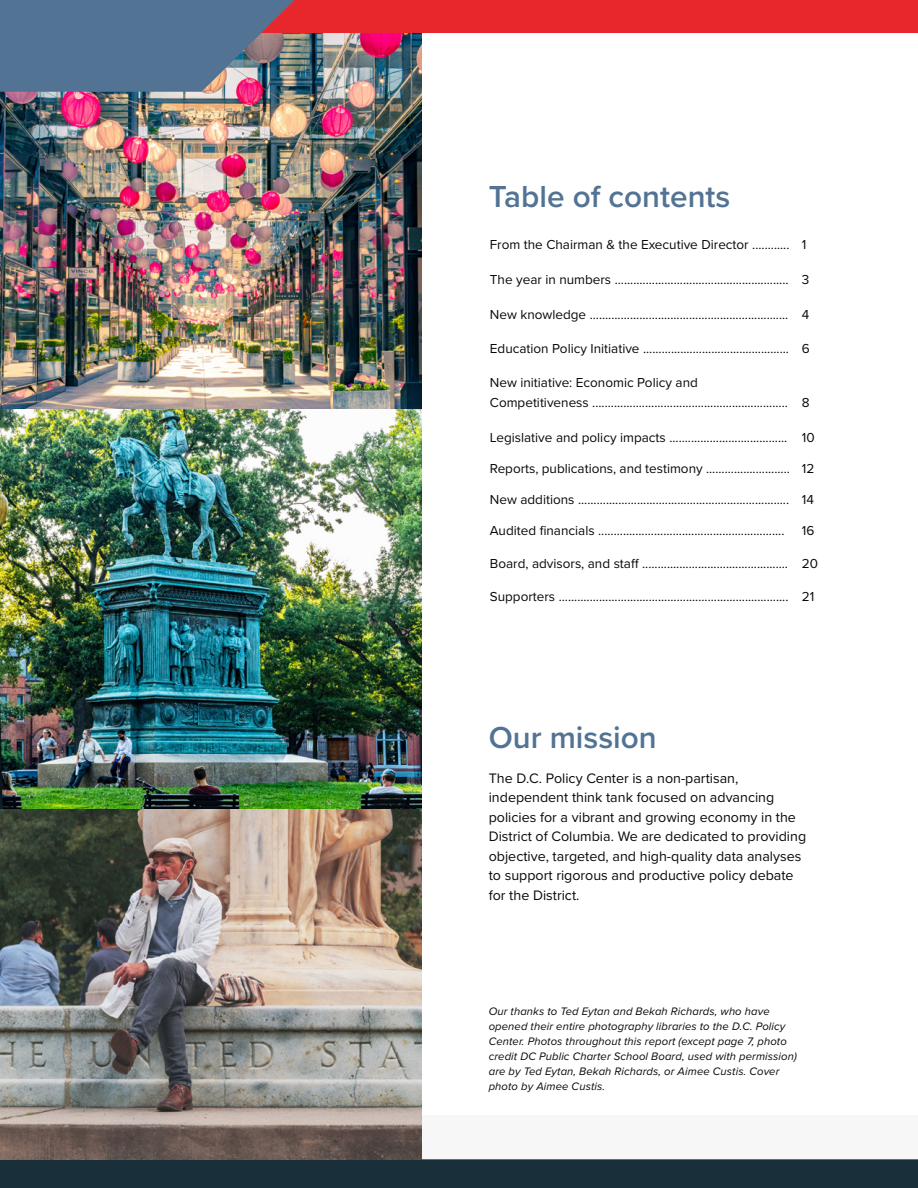
<style>
.page{position:relative;width:918px;height:1188px;background:#fff}
.page>*{position:absolute;margin:0;border:0;box-sizing:border-box;transform-origin:0 0}
.t1{font:600 31.5px "Proxima Nova";color:#527394}
.t2{font:14.25px/19.5px "Proxima Nova";color:#090909}
.t3{font:13.5px/19.5px "Proxima Nova";color:#090909}
.t4{font:italic 11.25px/15px "Proxima Nova";letter-spacing:.01em;color:#090909}
</style>
<div class="page">
<img style="left:0;top:408px;width:422px;height:401px">
<img style="left:0;top:32px;width:422px;height:376px">
<div style="left:0;top:1115px;width:918px;height:73px;background:#f7f7f8"></div>
<img style="left:0;top:809px;width:422px;height:351px">
<div style="left:0;top:0;width:918px;height:32px;background:#e8272c"></div>
<img style="left:0;top:0;width:363px;height:92px">
<div style="left:0;top:1160px;width:918px;height:28px;background:#192f39"></div>
<p class="t1" style="left:489px;top:173px;width:243px">Table of contents</p>
<p class="t3" style="left:490px;top:235px;width:301px">From the Chairman &amp; the Executive Director ............</p>
<p class="t3" style="left:802px;top:235px;width:6px">1</p>
<p class="t3" style="left:490px;top:269px;width:300px">The year in numbers ........................................................</p>
<p class="t3" style="left:802px;top:269px;width:9px">3</p>
<p class="t3" style="left:490px;top:304px;width:300px">New knowledge ................................................................</p>
<p class="t3" style="left:802px;top:304px;width:9px">4</p>
<p class="t3" style="left:490px;top:339px;width:301px">Education Policy Initiative ...............................................</p>
<p class="t3" style="left:802px;top:339px;width:9px">6</p>
<p class="t3" style="left:490px;top:372px;width:300px">New initiative: Economic Policy and<br>Competitiveness ...............................................................</p>
<p class="t3" style="left:802px;top:392px;width:9px">8</p>
<p class="t3" style="left:490px;top:427px;width:299px">Legislative and policy impacts ......................................</p>
<p class="t3" style="left:802px;top:427px;width:14px">10</p>
<p class="t3" style="left:490px;top:458px;width:302px">Reports, publications, and testimony ...........................</p>
<p class="t3" style="left:802px;top:458px;width:14px">12</p>
<p class="t3" style="left:490px;top:489px;width:301px">New additions ....................................................................</p>
<p class="t3" style="left:802px;top:489px;width:14px">14</p>
<p class="t3" style="left:490px;top:520px;width:296px">Audited financials ............................................................</p>
<p class="t3" style="left:802px;top:520px;width:14px">16</p>
<p class="t3" style="left:490px;top:553px;width:300px">Board, advisors, and staff ...............................................</p>
<p class="t3" style="left:802px;top:553px;width:18px">20</p>
<p class="t3" style="left:490px;top:586px;width:300px">Supporters ..........................................................................</p>
<p class="t3" style="left:802px;top:586px;width:14px">21</p>
<p class="t1" style="left:489px;top:714px;width:170px">Our mission</p>
<p class="t2" style="left:489px;top:767px;width:319px">The D.C. Policy Center is a non-partisan, independent think tank focused on advancing policies for a vibrant and growing economy in the District of Columbia. We are dedicated to providing objective, targeted, and high-quality data analyses to support rigorous and productive policy debate for the District.</p>
<p class="t4" style="left:489px;top:1004px;width:310px">Our thanks to Ted Eytan and Bekah Richards, who have opened their entire photography libraries to the D.C. Policy Center. Photos throughout this report (except page 7, photo credit DC Public Charter School Board, used with permission) are by Ted Eytan, Bekah Richards, or Aimee Custis. Cover photo by Aimee Custis.</p>
</div>
